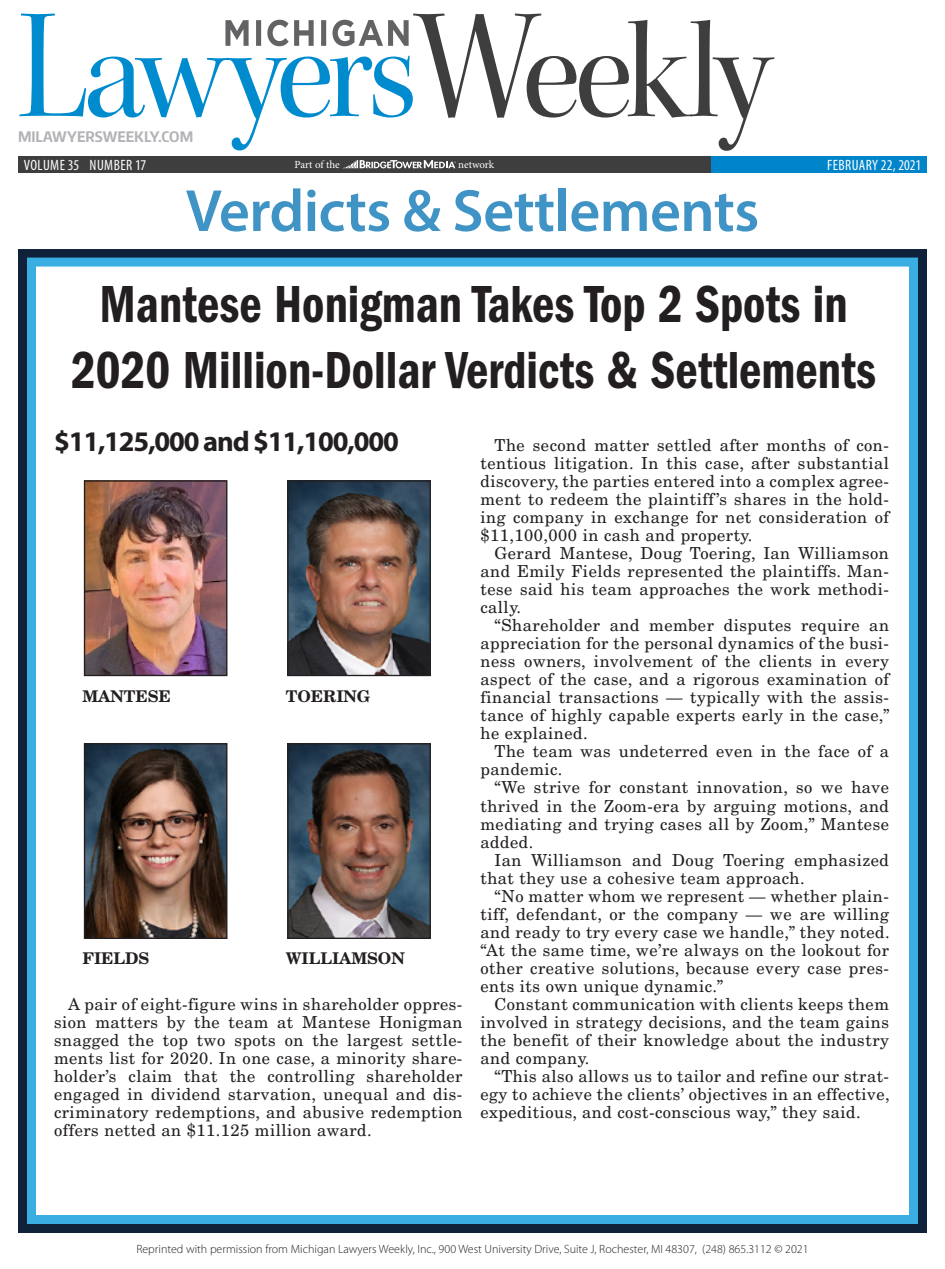
<style>
.page{position:relative;width:945px;height:1269px;background:#fff}
.page>*{position:absolute;margin:0;border:0;box-sizing:border-box;transform-origin:0 0}
.t1{font:600 60px "Myriad Pro";letter-spacing:-.01em;color:#4094c5}
.V_S_Headline{font:54px/66px "ITC Franklin Gothic Std Dm Cd";color:#231f20;text-align:center;scale:.9 1}
.VSSUBMONEY{font:700 28.5px "Myriad Pro";letter-spacing:-.04em;color:#231f20}
.VSTEXT{font:16.5px/18px "New Century Schlbk LT Std";letter-spacing:.03em;color:#231f20;text-align:justify}
.PHOTO_CUTLINE{font:700 16.05px "New Century Schlbk LT Std";color:#231f20}
.t2{font:condensed 15px "Myriad Pro";letter-spacing:.025em;color:#fff}
.t3{font:700 14.55px "Encode Sans Compressed";letter-spacing:-.005em;color:#b2b3b7;scale:1.1 1}
.t4{font:300 12px "Myriad Pro";color:#231f20}
.t5{font:10.8px "Minion Pro";letter-spacing:-.005em;color:#fff}
</style>
<div class="page">
<div style="left:18px;top:249px;width:909px;height:984px;border:9px solid #10223a"></div>
<div style="left:27px;top:258px;width:891px;height:966px;border:9px solid #3aaee3"></div>
<img style="left:86px;top:745px;width:139px;height:192px">
<div style="left:84px;top:743px;width:143px;height:196px;border:1px solid #231f20"></div>
<img style="left:289px;top:482px;width:140px;height:192px">
<div style="left:287px;top:480px;width:144px;height:196px;border:1px solid #231f20"></div>
<img style="left:289px;top:745px;width:140px;height:192px">
<div style="left:287px;top:743px;width:144px;height:196px;border:1px solid #231f20"></div>
<img style="left:86px;top:482px;width:139px;height:192px">
<div style="left:84px;top:480px;width:143px;height:196px;border:1px solid #231f20"></div>
<div style="left:18px;top:156px;width:773px;height:17px;background:#3e3e3f"></div>
<div style="left:711px;top:156px;width:216px;height:17px;background:#0084ca"></div>
<svg style="left:343px;top:160px;width:113px;height:8px"></svg>
<svg style="left:413px;top:14px;width:362px;height:137px"></svg>
<svg style="left:19px;top:14px;width:394px;height:136px"></svg>
<svg style="left:225px;top:20px;width:184px;height:26px"></svg>
<p class="t3" style="left:18px;top:127px;width:161px">MILAWYERSWEEKLY.COM</p>
<p class="t2" style="left:24px;top:156px;width:124px">VOLUME 35 NUMBER 17</p>
<p class="t5" style="left:295px;top:157px;width:47px">Part of the</p>
<p class="t5" style="left:458px;top:157px;width:38px">network</p>
<p class="t2" style="left:827px;top:156px;width:96px">FEBRUARY 22, 2021</p>
<p class="t1" style="left:186px;top:173px;width:575px">Verdicts &amp; Settlements</p>
<p class="V_S_Headline" style="left:71px;top:271px;width:896px">Mantese Honigman Takes Top 2 Spots in<br>2020 Million-Dollar Verdicts &amp; Settlements</p>
<p class="VSSUBMONEY" style="left:54px;top:423px;width:346px">$11,125,000 and $11,100,000</p>
<p class="PHOTO_CUTLINE" style="left:82px;top:686px;width:90px">MANTESE</p>
<p class="PHOTO_CUTLINE" style="left:82px;top:949px;width:68px">FIELDS</p>
<p class="PHOTO_CUTLINE" style="left:286px;top:686px;width:86px">TOERING</p>
<p class="PHOTO_CUTLINE" style="left:286px;top:949px;width:121px">WILLIAMSON</p>
<p class="VSTEXT" style="left:54px;top:995px;width:410px;text-indent:14px">A pair of eight-figure wins in shareholder oppres&shy;sion matters by the team at Mantese Honigman snagged the top two spots on the largest settle&shy;ments list for 2020. In one case, a minority share&shy;holder’s claim that the controlling shareholder engaged in dividend starvation, unequal and dis&shy;criminatory redemptions, and abusive redemption offers netted an $11.125 million award.</p>
<p class="VSTEXT" style="left:480px;top:436px;width:410px;text-indent:14px">The second matter settled after months of con&shy;tentious litigation. In this case, after substantial discovery, the parties entered into a complex agree&shy;ment to redeem the plaintiff’s shares in the hold&shy;ing company in exchange for net consideration of $11,100,000 in cash and property.</p>
<p class="VSTEXT" style="left:480px;top:544px;width:410px;text-indent:14px">Gerard Mantese, Doug Toering, Ian Williamson and Emily Fields represented the plaintiffs. Man&shy;tese said his team approaches the work methodi&shy;cally.</p>
<p class="VSTEXT" style="left:480px;top:616px;width:411px;text-indent:14px">“Shareholder and member disputes require an appreciation for the personal dynamics of the busi&shy;ness owners, involvement of the clients in every aspect of the case, and a rigorous examination of financial transactions — typically with the assis&shy;tance of highly capable experts early in the case,” he explained.</p>
<p class="VSTEXT" style="left:480px;top:743px;width:410px;text-indent:14px">The team was undeterred even in the face of a pandemic.</p>
<p class="VSTEXT" style="left:480px;top:779px;width:410px;text-indent:14px">“We strive for constant innovation, so we have thrived in the Zoom-era by arguing motions, and mediating and trying cases all by Zoom,” Mantese added.</p>
<p class="VSTEXT" style="left:480px;top:851px;width:410px;text-indent:14px">Ian Williamson and Doug Toering emphasized that they use a cohesive team approach.</p>
<p class="VSTEXT" style="left:480px;top:887px;width:411px;text-indent:14px">“No matter whom we represent — whether plain&shy;tiff, defendant, or the company — we are willing and ready to try every case we handle,” they noted. “At the same time, we’re always on the lookout for other creative solutions, because every case pres&shy;ents its own unique dynamic.”</p>
<p class="VSTEXT" style="left:480px;top:995px;width:410px;text-indent:14px">Constant communication with clients keeps them involved in strategy decisions, and the team gains the benefit of their knowledge about the industry and company.</p>
<p class="VSTEXT" style="left:480px;top:1067px;width:411px;text-indent:14px">“This also allows us to tailor and refine our strat&shy;egy to achieve the clients’ objectives in an effective, expeditious, and cost-conscious way,” they said.</p>
<p class="t4" style="left:136px;top:1241px;width:674px">Reprinted with permission from Michigan Lawyers Weekly, Inc., 900 West University Drive, Suite J, Rochester, MI 48307, (248) 865.3112 © 2021</p>
</div>
